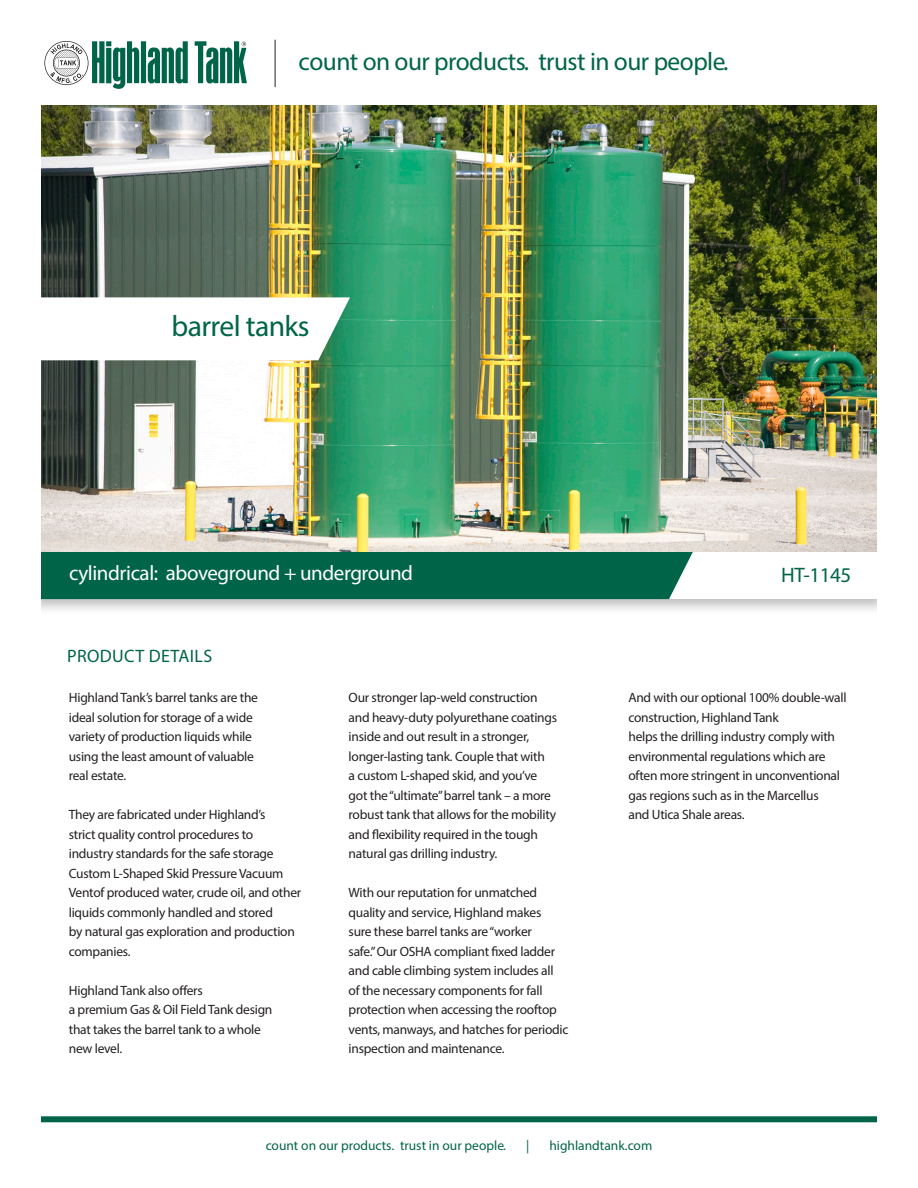
<style>
.page{position:relative;width:918px;height:1188px;background:#fff}
.page>*{position:absolute;margin:0;border:0;box-sizing:border-box;transform-origin:0 0}
.t1{font:29.7px "Myriad Pro";letter-spacing:-.02em;color:#006548}
.t2{font:25.5px "Myriad Pro";letter-spacing:-.02em;color:#006548}
.Subhead{font:21px "Myriad Pro";letter-spacing:-.02em;color:#fff}
.product_number{font:21px "Myriad Pro";letter-spacing:-.02em;color:#006548}
.t3{font:18px "Myriad Pro";letter-spacing:.02em;color:#006548}
.Body{font:13.5px/19.5px "Myriad Pro";letter-spacing:-.02em;color:#231f20}
.t4{font:13.5px "Myriad Pro";color:#006548}
</style>
<div class="page">
<div style="left:26px;top:547px;width:866px;height:68px;background:#231f20;opacity:.3"></div>
<div style="left:37px;top:552px;width:844px;height:47px;background:#fff"></div>
<div style="left:41px;top:552px;width:652px;height:47px;background:#006548"></div>
<img style="left:40px;top:106px;width:838px;height:446px">
<svg style="left:40px;top:297px;width:310px;height:63px"></svg>
<svg style="left:195px;top:41px;width:52px;height:42px"></svg>
<svg style="left:44px;top:41px;width:144px;height:48px"></svg>
<div style="left:40px;top:1116px;width:838px;height:6px;background:#006548"></div>
<hr style="left:275px;top:40px;width:1px;height:47px;background:#231f20">
<div style="left:878px;top:0;width:40px;height:1188px;background:#fff"></div>
<div style="left:0;top:0;width:40px;height:1188px;background:#fff"></div>
<p class="t2" style="left:299px;top:45px;width:431px">count on our products. trust in our people.</p>
<p class="t1" style="left:171px;top:308px;width:140px">barrel tanks</p>
<p class="Subhead" style="left:69px;top:560px;width:346px">cylindrical: aboveground + underground</p>
<p class="product_number" style="left:781px;top:562px;width:72px">HT-1145</p>
<p class="t3" style="left:67px;top:645px;width:147px">PRODUCT DETAILS</p>
<p class="Body" style="left:69px;top:688px;width:191px">Highland Tank’s barrel tanks are the</p>
<p class="Body" style="left:69px;top:707px;width:186px">ideal solution for storage of a wide</p>
<p class="Body" style="left:69px;top:727px;width:185px">variety of production liquids while</p>
<p class="Body" style="left:69px;top:746px;width:186px">using the least amount of valuable</p>
<p class="Body" style="left:69px;top:766px;width:59px">real estate.</p>
<p class="Body" style="left:69px;top:805px;width:198px">They are fabricated under Highland’s</p>
<p class="Body" style="left:69px;top:824px;width:186px">strict quality control procedures to</p>
<p class="Body" style="left:69px;top:844px;width:206px">industry standards for the safe storage</p>
<p class="Body" style="left:69px;top:863px;width:234px">Custom L-Shaped Skid Pressure Vacuum<br>Ventof produced water, crude oil, and other</p>
<p class="Body" style="left:69px;top:902px;width:206px">liquids commonly handled and stored</p>
<p class="Body" style="left:69px;top:922px;width:228px">by natural gas exploration and production</p>
<p class="Body" style="left:69px;top:941px;width:63px">companies.</p>
<p class="Body" style="left:69px;top:980px;width:136px">Highland Tank also offers</p>
<p class="Body" style="left:69px;top:1000px;width:205px">a premium Gas &amp; Oil Field Tank design</p>
<p class="Body" style="left:69px;top:1019px;width:194px">that takes the barrel tank to a whole</p>
<p class="Body" style="left:69px;top:1039px;width:55px">new level.</p>
<p class="Body" style="left:349px;top:688px;width:190px">Our stronger lap-weld construction</p>
<p class="Body" style="left:349px;top:707px;width:210px">and heavy-duty polyurethane coatings</p>
<p class="Body" style="left:349px;top:727px;width:182px">inside and out result in a stronger,</p>
<p class="Body" style="left:349px;top:746px;width:198px">longer-lasting tank. Couple that with</p>
<p class="Body" style="left:349px;top:766px;width:190px">a custom L-shaped skid, and you’ve</p>
<p class="Body" style="left:349px;top:785px;width:204px">got the “ultimate” barrel tank – a more</p>
<p class="Body" style="left:349px;top:805px;width:209px">robust tank that allows for the mobility</p>
<p class="Body" style="left:349px;top:824px;width:191px">and flexibility required in the tough</p>
<p class="Body" style="left:349px;top:844px;width:150px">natural gas drilling industry.</p>
<p class="Body" style="left:349px;top:883px;width:190px">With our reputation for unmatched</p>
<p class="Body" style="left:349px;top:902px;width:194px">quality and service, Highland makes</p>
<p class="Body" style="left:349px;top:922px;width:185px">sure these barrel tanks are “worker</p>
<p class="Body" style="left:349px;top:941px;width:208px">safe.” Our OSHA compliant fixed ladder</p>
<p class="Body" style="left:349px;top:961px;width:206px">and cable climbing system includes all</p>
<p class="Body" style="left:349px;top:980px;width:195px">of the necessary components for fall</p>
<p class="Body" style="left:349px;top:1000px;width:210px">protection when accessing the rooftop</p>
<p class="Body" style="left:349px;top:1019px;width:221px">vents, manways, and hatches for periodic inspection and maintenance.</p>
<p class="Body" style="left:628px;top:688px;width:220px">And with our optional 100% double-wall</p>
<p class="Body" style="left:628px;top:707px;width:152px">construction, Highland Tank</p>
<p class="Body" style="left:628px;top:727px;width:208px">helps the drilling industry comply with</p>
<p class="Body" style="left:628px;top:746px;width:199px">environmental regulations which are</p>
<p class="Body" style="left:628px;top:766px;width:213px">often more stringent in unconventional</p>
<p class="Body" style="left:628px;top:785px;width:192px">gas regions such as in the Marcellus</p>
<p class="Body" style="left:628px;top:805px;width:118px">and Utica Shale areas.</p>
<p class="t4" style="left:266px;top:1137px;width:242px">count on our products. trust in our people.</p>
<p class="t4" style="left:526px;top:1137px;width:5px">|</p>
<p class="t4" style="left:549px;top:1137px;width:104px">highlandtank.com</p>
</div>
